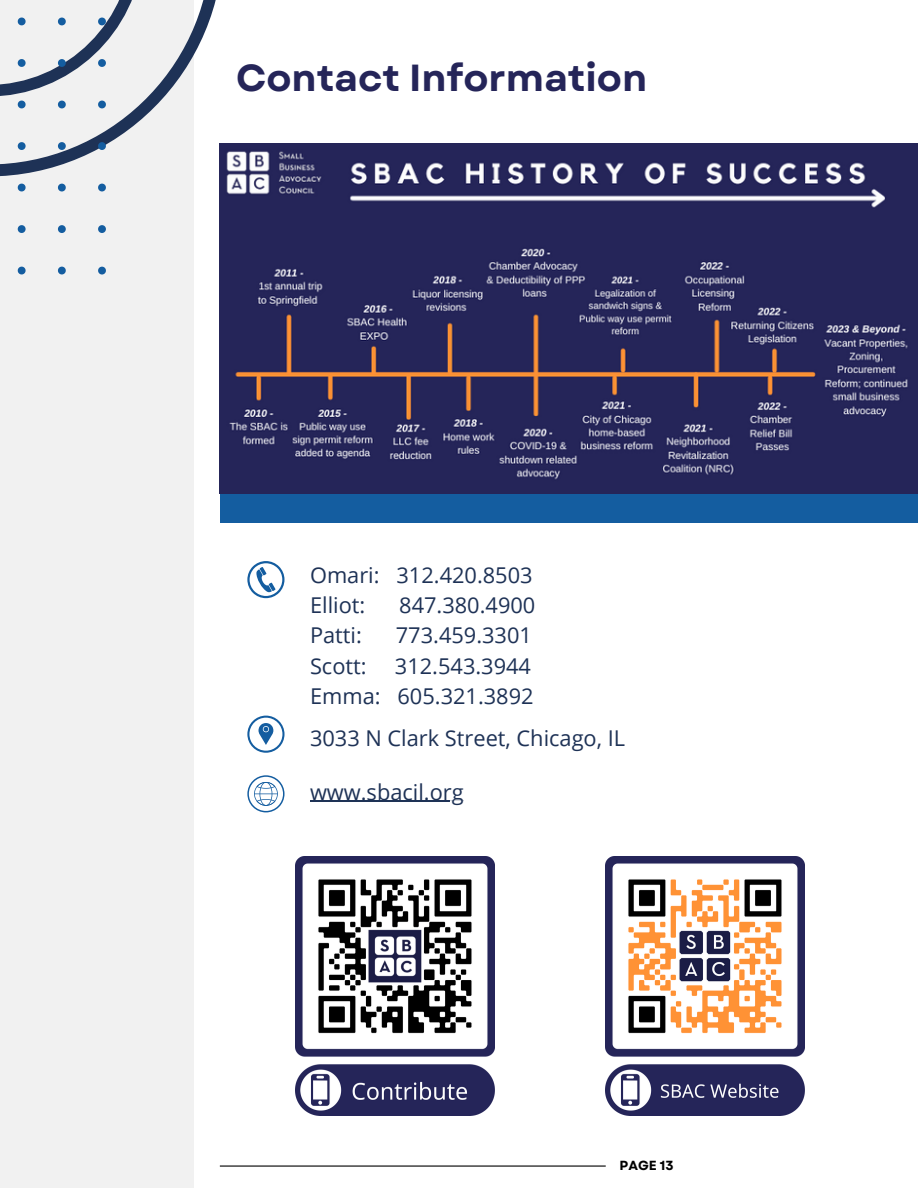
<style>
.page{position:relative;width:918px;height:1188px;background:#fff}
.page>*{position:absolute;margin:0;border:0;box-sizing:border-box;transform-origin:0 0}
.t1{font:700 37.65px "Garet";color:#252559}
.t2{font:21.75px/30.3px "Open Sans";color:#1e3256}
.t3{font:700 13.2px "Garet";color:#000}
</style>
<div class="page">
<div style="left:0;top:0;width:194px;height:1188px;background:#f1f1f1"></div>
<svg style="left:0;top:0;width:223px;height:275px"></svg>
<svg style="left:247px;top:561px;width:37px;height:37px"></svg>
<svg style="left:247px;top:716px;width:38px;height:37px"></svg>
<svg style="left:247px;top:775px;width:38px;height:37px"></svg>
<div style="left:220px;top:493px;width:698px;height:29px;background:#145da0"></div>
<hr style="left:220px;top:1165px;width:386px;height:2px;background:#000">
<img style="left:220px;top:144px;width:698px;height:350px">
<img style="left:295px;top:856px;width:199px;height:259px">
<img style="left:606px;top:856px;width:199px;height:259px">
<hr style="left:310px;top:801px;width:154px;height:1px;background:#1e3256">
<h1 class="t1" style="left:236px;top:50px;width:413px">Contact Information</h1>
<p class="t2" style="left:310px;top:559px;width:224px">Omari: 312.420.8503<br>Elliot:</p>
<p class="t2" style="left:399px;top:589px;width:138px">847.380.4900</p>
<p class="t2" style="left:310px;top:620px;width:53px">Patti:</p>
<p class="t2" style="left:396px;top:620px;width:138px">773.459.3301</p>
<p class="t2" style="left:310px;top:650px;width:58px">Scott:</p>
<p class="t2" style="left:310px;top:650px;width:225px;text-align:right">312.543.3944<br>Emma: 605.321.3892</p>
<p class="t2" style="left:310px;top:722px;width:317px">3033 N Clark Street, Chicago, IL</p>
<p class="t2" style="left:310px;top:776px;width:155px">www.sbacil.org</p>
<p class="t3" style="left:620px;top:1156px;width:56px">PAGE 13</p>
</div>
